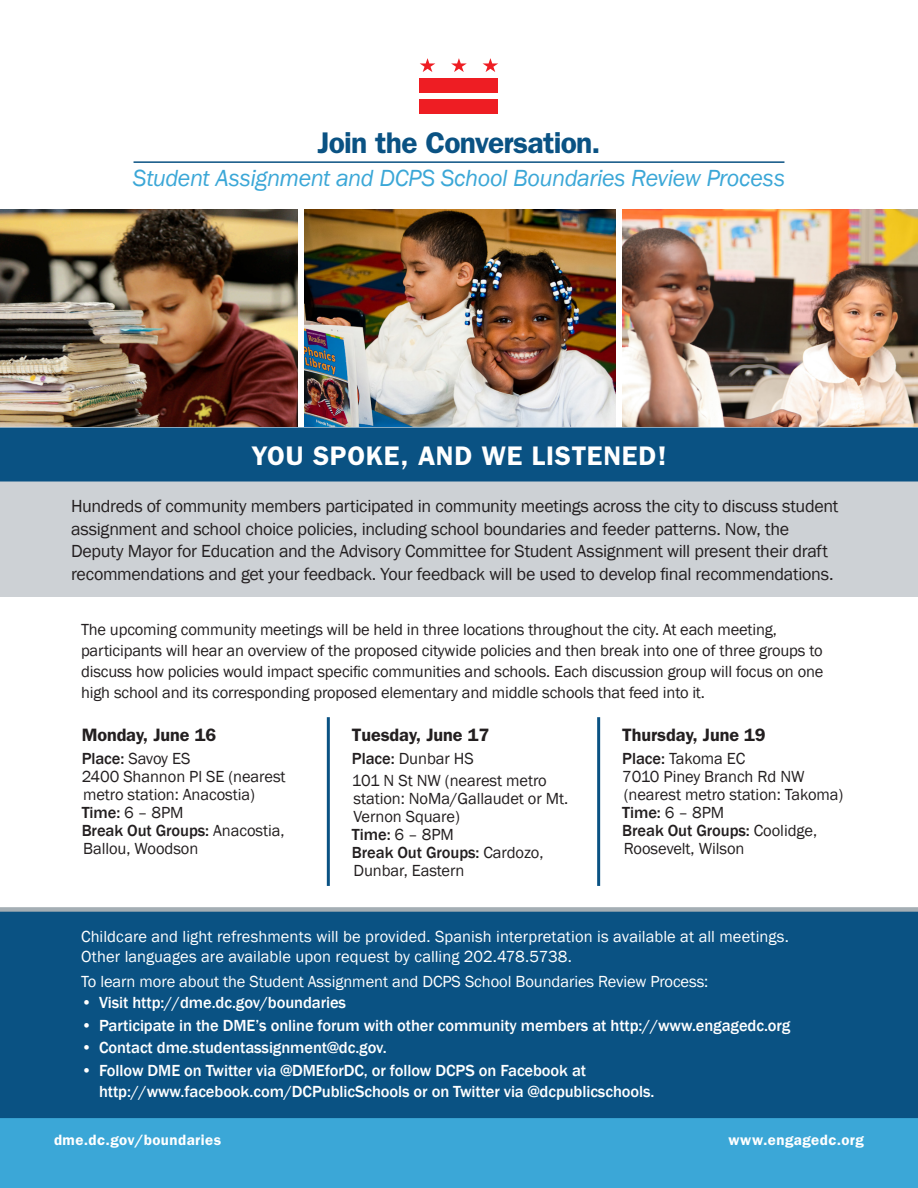
<style>
.page{position:relative;width:918px;height:1188px;background:#fff}
.page>*{position:absolute;margin:0;border:0;box-sizing:border-box;transform-origin:0 0}
.t1{font:600 30px "Franklin Gothic";letter-spacing:-.025em;color:#0a5283}
.t2{font:600 27px "Franklin Gothic";letter-spacing:.025em;color:#fff}
.t3{font:italic 24px "Franklin Gothic";letter-spacing:-.02em;color:#3ba7d7}
.t4{font:18px/22.5px "Franklin Gothic";letter-spacing:-.02em;color:#231f20}
.t5{font:600 18px "Franklin Gothic";letter-spacing:-.005em;color:#231f20}
.t6{font:16.5px/18px "Franklin Gothic";letter-spacing:-.01em;color:#231f20}
.t7{font:500 16.5px/21px "Franklin Gothic";letter-spacing:-.005em;color:#fff}
.t8{font:16.5px/19.8px "Franklin Gothic";color:#fff}
.t9{font:500 16.5px "Franklin Gothic";letter-spacing:-.005em;color:#231f20}
.t10{font:600 15px "Franklin Gothic";letter-spacing:.03em;color:#fff}
.s1{font-weight:500}
.s2{font-weight:400}
</style>
<div class="page">
<div style="left:0;top:907px;width:918px;height:207px;background:#0a5283"></div>
<div style="left:0;top:1114px;width:918px;height:74px;background:#3ba7d7"></div>
<div style="left:0;top:453px;width:918px;height:144px;background:#cdd1d5"></div>
<svg style="left:420px;top:58px;width:15px;height:14px"></svg>
<svg style="left:451px;top:58px;width:16px;height:14px"></svg>
<svg style="left:483px;top:58px;width:15px;height:14px"></svg>
<div style="left:420px;top:79px;width:78px;height:14px;background:#ee1d23"></div>
<div style="left:420px;top:100px;width:78px;height:14px;background:#ee1d23"></div>
<hr style="left:134px;top:161px;width:650px;height:2px;background:#0a5283">
<hr style="left:597px;top:717px;width:3px;height:169px;background:#0a5283">
<hr style="left:327px;top:717px;width:3px;height:169px;background:#0a5283">
<img style="left:0;top:209px;width:297px;height:218px">
<img style="left:305px;top:209px;width:311px;height:218px">
<img style="left:622px;top:209px;width:296px;height:218px">
<div style="left:0;top:428px;width:918px;height:54px;background:#0a5283"></div>
<p class="t1" style="left:317px;top:125px;width:285px">Join the Conversation.</p>
<p class="t3" style="left:133px;top:163px;width:654px">Student Assignment and DCPS School Boundaries Review Process</p>
<p class="t2" style="left:251px;top:439px;width:417px">YOU SPOKE, AND WE LISTENED!</p>
<p class="t4" style="left:71px;top:495px;width:769px">Hundreds of community members participated in community meetings across the city to discuss student assignment and school choice policies, including school boundaries and feeder patterns. Now, the Deputy Mayor for Education and the Advisory Committee for Student Assignment will present their draft recommendations and get your feedback. Your feedback will be used to develop final recommendations.</p>
<p class="t6" style="left:81px;top:619px;width:744px;line-height:21px">The upcoming community meetings will be held in three locations throughout the city. At each meeting, participants will hear an overview of the proposed citywide policies and then break into one of three groups to discuss how policies would impact specific communities and schools. Each discussion group will focus on one high school and its corresponding proposed elementary and middle schools that feed into it.</p>
<p class="t5" style="left:82px;top:725px;width:136px">Monday, June 16</p>
<p class="t6" style="left:82px;top:750px;width:110px"><span class="s1">Place:</span> Savoy ES</p>
<p class="t6" style="left:82px;top:768px;width:206px">2400 Shannon Pl SE (nearest metro station: Anacostia)</p>
<p class="t9" style="left:82px;top:802px;width:103px">Time: <span class="s2">6 – 8PM</span></p>
<p class="t6" style="left:82px;top:822px;width:204px"><span class="s1">Break Out Groups:</span> Anacostia,<br>Ballou, Woodson</p>
<p class="t5" style="left:352px;top:725px;width:139px">Tuesday, June 17</p>
<p class="t6" style="left:352px;top:750px;width:123px"><span class="s1">Place:</span> Dunbar HS</p>
<p class="t6" style="left:352px;top:772px;width:218px">101 N St NW (nearest metro station: NoMa/Gallaudet or Mt.<br>Vernon Square)</p>
<p class="t9" style="left:352px;top:825px;width:103px">Time: <span class="s2">6 – 8PM</span></p>
<p class="t6" style="left:352px;top:844px;width:193px"><span class="s1">Break Out Groups:</span> Cardozo,<br>Dunbar, Eastern</p>
<p class="t5" style="left:622px;top:725px;width:145px">Thursday, June 19</p>
<p class="t6" style="left:622px;top:750px;width:125px"><span class="s1">Place:</span> Takoma EC</p>
<p class="t6" style="left:622px;top:768px;width:223px">7010 Piney Branch Rd NW (nearest metro station: Takoma)</p>
<p class="t9" style="left:622px;top:802px;width:103px">Time: <span class="s2">6 – 8PM</span></p>
<p class="t6" style="left:622px;top:822px;width:196px"><span class="s1">Break Out Groups:</span> Coolidge,<br>Roosevelt, Wilson</p>
<p class="t8" style="left:81px;top:927px;width:709px">Childcare and light refreshments will be provided. Spanish interpretation is available at all meetings.<br>Other languages are available upon request by calling 202.478.5738.</p>
<p class="t8" style="left:81px;top:972px;width:629px">To learn more about the Student Assignment and DCPS School Boundaries Review Process:</p>
<p class="t7" style="left:81px;top:993px;width:267px">• Visit http://dme.dc.gov/boundaries</p>
<p class="t7" style="left:81px;top:1015px;width:711px">• Participate in the DME’s online forum with other community members at http://www.engagedc.org</p>
<p class="t7" style="left:81px;top:1038px;width:307px">• Contact dme.studentassignment@dc.gov.</p>
<p class="t7" style="left:99px;top:1060px;width:557px;text-indent:-18px">• Follow DME on Twitter via @DMEforDC, or follow DCPS on Facebook at http://www.facebook.com/DCPublicSchools or on Twitter via @dcpublicschools.</p>
<p class="t10" style="left:54px;top:1131px;width:169px">dme.dc.gov/boundaries</p>
<p class="t10" style="left:728px;top:1131px;width:137px">www.engagedc.org</p>
</div>
